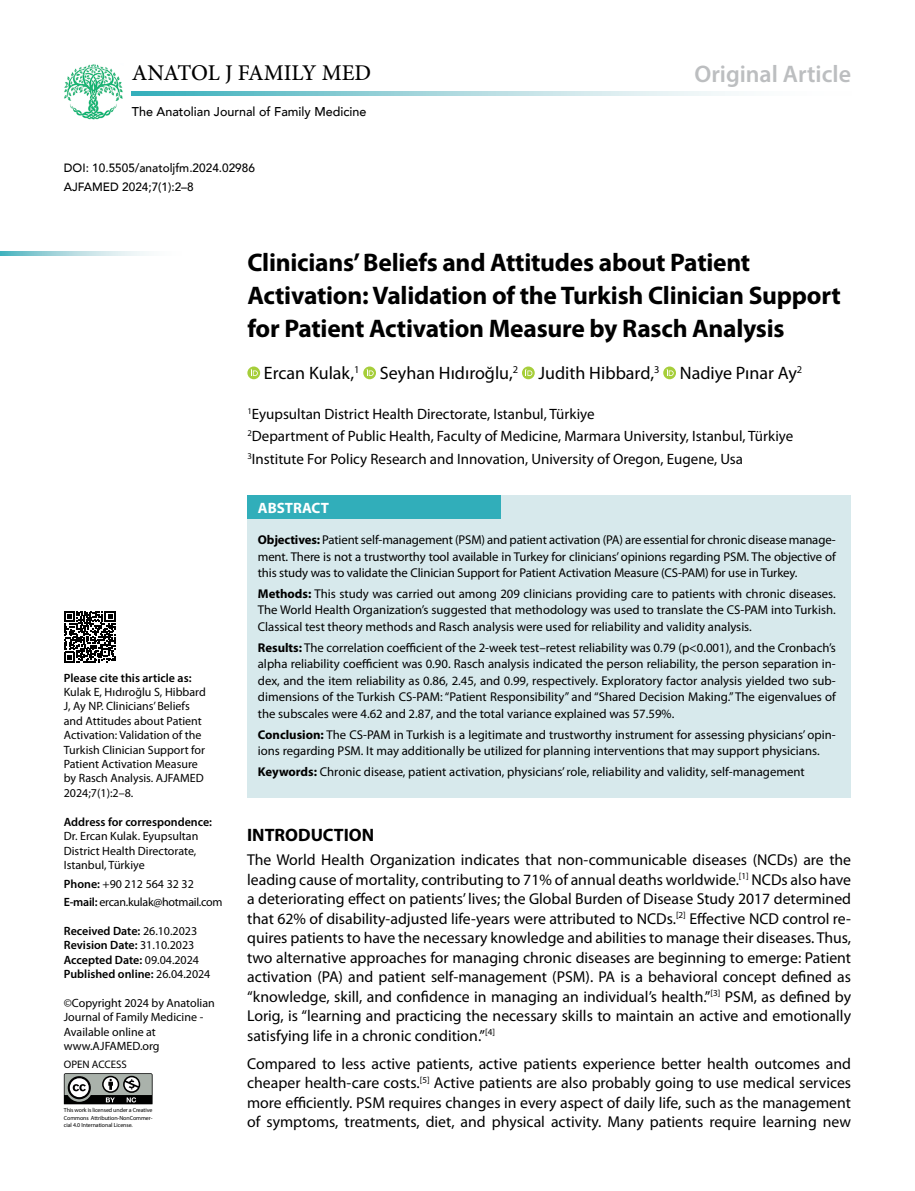
<style>
.page{position:relative;width:915px;height:1191px;background:#fff}
.page>*{position:absolute;margin:0;border:0;box-sizing:border-box;transform-origin:0 0}
.t1{font:700 25.5px/33px "Myriad Pro";letter-spacing:-.01em;color:#000}
.t2{font:600 24px "Myriad Pro";color:#bcbec0}
.t3{font:500 22.5px "Minion Pro";letter-spacing:-.005em;color:#000}
.t4{font:18px "Myriad Pro";color:#000}
.t5{font:700 18px "Myriad Pro";color:#000}
.t6{font:15.75px/19.5px "Myriad Pro";color:#000;text-align:justify}
.t7{font:15px/22.2px "Myriad Pro";color:#000}
.t8{font:700 15px "Myriad Pro";color:#fff}
.t9{font:12.75px/16.5px "Myriad Pro";color:#000;text-align:justify}
.t10{font:500 12.75px "Avenir";color:#000}
.t11{font:12px/14.4px "Myriad Pro";color:#000}
.t12{font:600 12px/14.4px "Myriad Pro";color:#000}
.t13{font:500 12px/19.5px "Avenir";color:#000}
.t14{font:12px/18.6px "Myriad Pro";letter-spacing:-.02em;color:#000}
.t15{font:10.95px "Myriad Pro";color:#000}
.t16{font:6px/7.5px "Myriad Pro";letter-spacing:-.01em;color:#000;text-align:justify}
.s1{font-weight:600}
.s2{font-weight:400}
.s3{font-weight:700}
</style>
<div class="page">
<img style="left:64px;top:64px;width:59px;height:55px">
<div style="left:247px;top:495px;width:603px;height:302px;background:#d7e9ec"></div>
<div style="left:247px;top:495px;width:253px;height:24px;background:#31aeba"></div>
<svg style="left:132px;top:92px;width:599px;height:3px;background:#9fd5db"></svg>
<svg style="left:0;top:252px;width:147px;height:3px"></svg>
<svg style="left:64px;top:1073px;width:89px;height:32px;background:#757875"></svg>
<svg style="left:64px;top:611px;width:51px;height:51px"></svg>
<svg style="left:247px;top:366px;width:13px;height:13px"></svg>
<svg style="left:251px;top:369px;width:7px;height:7px"></svg>
<svg style="left:363px;top:366px;width:13px;height:13px"></svg>
<svg style="left:366px;top:369px;width:7px;height:7px"></svg>
<svg style="left:522px;top:366px;width:12px;height:13px"></svg>
<svg style="left:525px;top:369px;width:7px;height:7px"></svg>
<svg style="left:663px;top:366px;width:12px;height:13px"></svg>
<svg style="left:666px;top:369px;width:7px;height:7px"></svg>
<h3 class="t3" style="left:132px;top:58px;width:241px">ANATOL J FAMILY MED</h3>
<h2 class="t2" style="left:694px;top:58px;width:158px">Original Article</h2>
<p class="t10" style="left:132px;top:101px;width:236px">The Anatolian Journal of Family Medicine</p>
<p class="t13" style="left:64px;top:157px;width:193px">DOI: 10.5505/anatoljfm.2024.02986<br>AJFAMED 2024;7(1):2–8</p>
<h1 class="t1" style="left:247px;top:245px;width:594px">Clinicians’ Beliefs and Attitudes about Patient<br>Activation: Validation of the Turkish Clinician Support for Patient Activation Measure by Rasch Analysis</h1>
<h3 class="t4" style="left:264px;top:362px;width:539px">Ercan Kulak,<sup>1</sup> Seyhan Hıdıroğlu,<sup>2</sup> Judith Hibbard,<sup>3</sup> Nadiye Pınar Ay<sup>2</sup></h3>
<p class="t7" style="left:247px;top:403px;width:547px"><sup>1</sup>Eyupsultan District Health Directorate, Istanbul, Türkiye<br><sup>2</sup>Department of Public Health, Faculty of Medicine, Marmara University, Istanbul, Türkiye<br><sup>3</sup>Institute For Policy Research and Innovation, University of Oregon, Eugene, Usa</p>
<p class="t12" style="left:64px;top:670px;width:129px">Please cite this article as:</p>
<p class="t11" style="left:64px;top:684px;width:143px">Kulak E, Hıdıroğlu S, Hibbard<br>J, Ay NP. Clinicians’ Beliefs and Attitudes about Patient<br>Activation: Validation of the<br>Turkish Clinician Support for<br>Patient Activation Measure by Rasch Analysis. AJFAMED<br>2024;7(1):2–8.</p>
<p class="t12" style="left:64px;top:814px;width:150px">Address for correspondence:</p>
<p class="t11" style="left:64px;top:828px;width:136px">Dr. Ercan Kulak. Eyupsultan<br>District Health Directorate,<br>Istanbul, Türkiye</p>
<p class="t14" style="left:64px;top:874px;width:160px"><span class="s1">Phone:</span> +90 212 564 32 32<br><span class="s1">E-mail:</span> ercan.kulak@hotmail.com</p>
<p class="t12" style="left:64px;top:923px;width:148px">Received Date: <span class="s2">26.10.2023<br></span>Revision Date: <span class="s2">31.10.2023<br></span>Accepted Date: <span class="s2">09.04.2024<br></span>Published online: <span class="s2">26.04.2024</span></p>
<p class="t11" style="left:64px;top:995px;width:152px">©Copyright 2024 by Anatolian<br>Journal of Family Medicine -<br>Available online at www.AJFAMED.org</p>
<p class="t15" style="left:64px;top:1057px;width:65px">OPEN ACCESS</p>
<p class="t16" style="left:64px;top:1106px;width:90px">This work is licensed under a Creative Commons Attribution-NonCommer&shy;cial 4.0 International License.</p>
<p class="t8" style="left:258px;top:497px;width:73px">ABSTRACT</p>
<p class="t9" style="left:258px;top:531px;width:579px"><span class="s3">Objectives:</span> Patient self-management (PSM) and patient activation (PA) are essential for chronic disease manage&shy;ment. There is not a trustworthy tool available in Turkey for clinicians’ opinions regarding PSM. The objective of this study was to validate the Clinician Support for Patient Activation Measure (CS-PAM) for use in Turkey.</p>
<p class="t9" style="left:258px;top:585px;width:579px"><span class="s3">Methods:</span> This study was carried out among 209 clinicians providing care to patients with chronic diseases.<br>The World Health Organization’s suggested that methodology was used to translate the CS-PAM into Turkish.<br>Classical test theory methods and Rasch analysis were used for reliability and validity analysis.</p>
<p class="t9" style="left:258px;top:639px;width:579px"><span class="s3">Results:</span> The correlation coefficient of the 2-week test–retest reliability was 0.79 (p&lt;0.001), and the Cronbach’s alpha reliability coefficient was 0.90. Rasch analysis indicated the person reliability, the person separation in&shy;dex, and the item reliability as 0.86, 2.45, and 0.99, respectively. Exploratory factor analysis yielded two sub&shy;dimensions of the Turkish CS-PAM: “Patient Responsibility” and “Shared Decision Making.” The eigenvalues of the subscales were 4.62 and 2.87, and the total variance explained was 57.59%.</p>
<p class="t9" style="left:258px;top:726px;width:579px"><span class="s3">Conclusion:</span> The CS-PAM in Turkish is a legitimate and trustworthy instrument for assessing physicians’ opin&shy;ions regarding PSM. It may additionally be utilized for planning interventions that may support physicians.</p>
<p class="t9" style="left:258px;top:763px;width:548px"><span class="s3">Keywords:</span> Chronic disease, patient activation, physicians’ role, reliability and validity, self-management</p>
<h3 class="t5" style="left:247px;top:823px;width:129px">INTRODUCTION</h3>
<p class="t6" style="left:247px;top:849px;width:605px">The World Health Organization indicates that non-communicable diseases (NCDs) are the leading cause of mortality, contributing to 71% of annual deaths worldwide.<sup>[1]</sup> NCDs also have a deteriorating effect on patients’ lives; the Global Burden of Disease Study 2017 determined that 62% of disability-adjusted life-years were attributed to NCDs.<sup>[2]</sup> Effective NCD control re&shy;quires patients to have the necessary knowledge and abilities to manage their diseases. Thus, two alternative approaches for managing chronic diseases are beginning to emerge: Patient activation (PA) and patient self-management (PSM). PA is a behavioral concept defined as “knowledge, skill, and confidence in managing an individual’s health.”<sup>[3]</sup> PSM, as defined by Lorig, is “learning and practicing the necessary skills to maintain an active and emotionally satisfying life in a chronic condition.”<sup>[4]</sup></p>
<p class="t6" style="left:247px;top:1053px;width:605px">Compared to less active patients, active patients experience better health outcomes and cheaper health-care costs.<sup>[5]</sup> Active patients are also probably going to use medical services more efficiently. PSM requires changes in every aspect of daily life, such as the management of symptoms, treatments, diet, and physical activity. Many patients require learning new</p>
</div>
